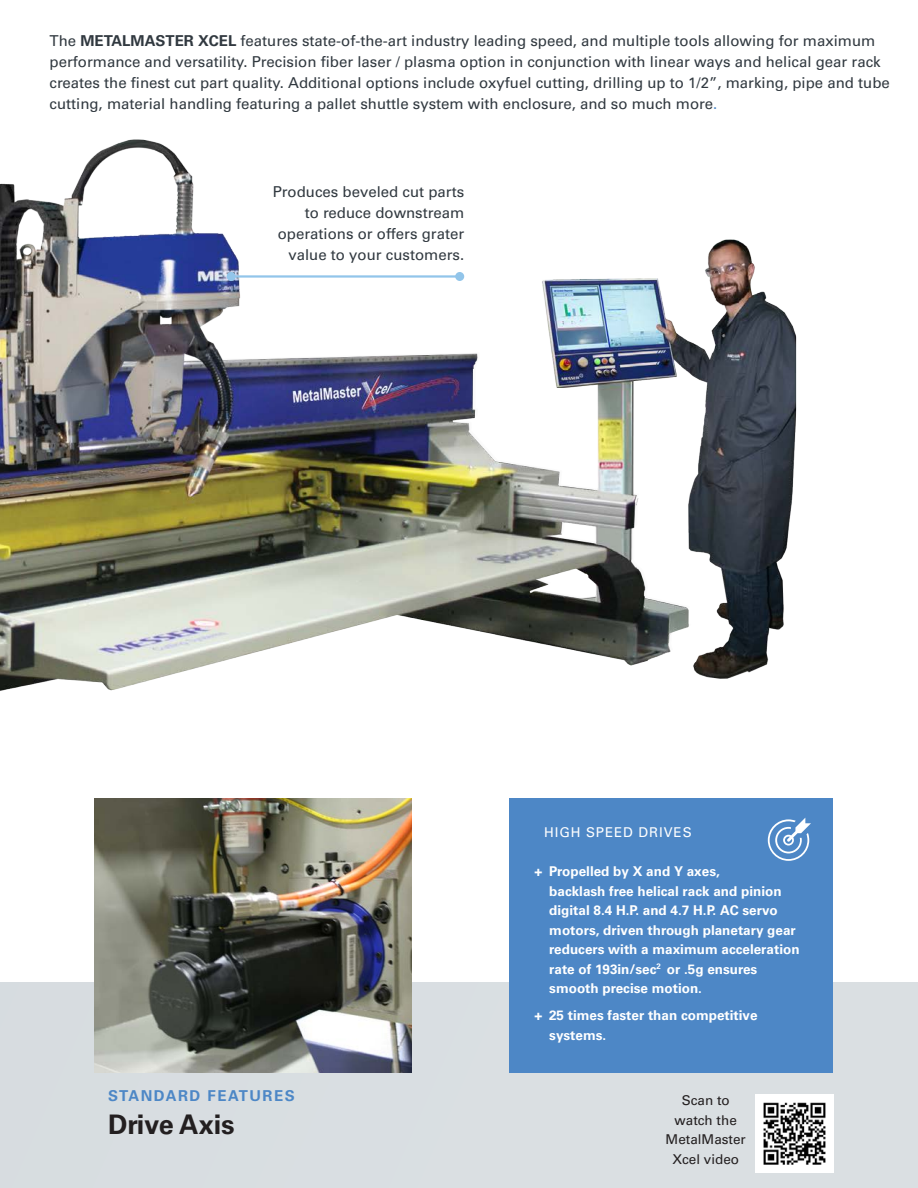
<style>
.page{position:relative;width:918px;height:1188px;background:#fff}
.page>*{position:absolute;margin:0;border:0;box-sizing:border-box;transform-origin:0 0}
.Copy_Headline{font:700 27px "Univers LT Pro 65";color:#231f20}
.Copy_Fliesstext{font:15px/21px "Univers LT 55 Rm";color:#313940}
.Copy_Overline{font:700 15px "Univers LT Pro 65";letter-spacing:.1em;color:#4d87c6}
.t1{font:13.5px/19.5px "Univers LT 65 Bd";color:#fff}
.t2{font:13.5px/19.5px "Univers LT 55 Rm";color:#231f20;text-align:center}
.Copy_Fliesstext-2{font:13.5px "Univers LT Pro 55 Roman";letter-spacing:.065em;color:#fff}
.s1{font-family:"Univers LT 65 Bd"}
.s2{color:#4d87c6}
.s3{font-family:"Univers LT Pro 65";font-weight:700}
</style>
<div class="page">
<img style="left:0;top:139px;width:797px;height:725px">
<div style="left:0;top:982px;width:918px;height:206px;background:#d4dade"></div>
<div style="left:510px;top:798px;width:323px;height:275px;background:#4d87c6"></div>
<svg style="left:768px;top:818px;width:43px;height:43px"></svg>
<hr style="left:231px;top:275px;width:229px;height:3px;background:#92c5ea">
<div style="left:455px;top:272px;width:9px;height:9px;background:#92c5ea;border-radius:50%"></div>
<div style="left:227px;top:272px;width:9px;height:9px;background:#92c5ea;border-radius:50%"></div>
<img style="left:756px;top:1094px;width:78px;height:78px">
<img style="left:95px;top:798px;width:316px;height:275px">
<p class="Copy_Fliesstext" style="left:50px;top:30px;width:842px">The <span class="s1">METALMASTER XCEL</span> features state-of-the-art industry leading speed, and multiple tools allowing for maximum performance and versatility. Precision fiber laser / plasma option in conjunction with linear ways and helical gear rack creates the finest cut part quality. Additional options include oxyfuel cutting, drilling up to 1/2”, marking, pipe and tube cutting, material handling featuring a pallet shuttle system with enclosure, and so much more<span class="s2">.</span></p>
<p class="Copy_Fliesstext" style="left:273px;top:181px;width:193px;text-align:right">Produces beveled cut parts to reduce downstream operations or offers grater value to your customers.</p>
<p class="Copy_Overline" style="left:108px;top:1085px;width:188px">STANDARD FEATURES</p>
<p class="Copy_Headline" style="left:108px;top:1105px;width:128px">Drive Axis</p>
<p class="Copy_Fliesstext-2" style="left:544px;top:823px;width:149px">HIGH SPEED DRIVES</p>
<p class="t1" style="left:549px;top:862px;width:252px;text-indent:-15px"><span class="s3">+</span> Propelled by X and Y axes,<br>backlash free helical rack and pinion digital 8.4 H.P. and 4.7 H.P. AC servo motors, driven through planetary gear reducers with a maximum acceleration rate of 193in/sec<sup>2</sup> or .5g ensures smooth precise motion.</p>
<p class="t1" style="left:549px;top:1006px;width:210px;text-indent:-15px"><span class="s3">+</span> 25 times faster than competitive systems.</p>
<p class="t2" style="left:675px;top:1091px;width:64px">Scan to watch the</p>
<p class="t2" style="left:666px;top:1130px;width:82px">MetalMaster<br>Xcel video</p>
</div>
